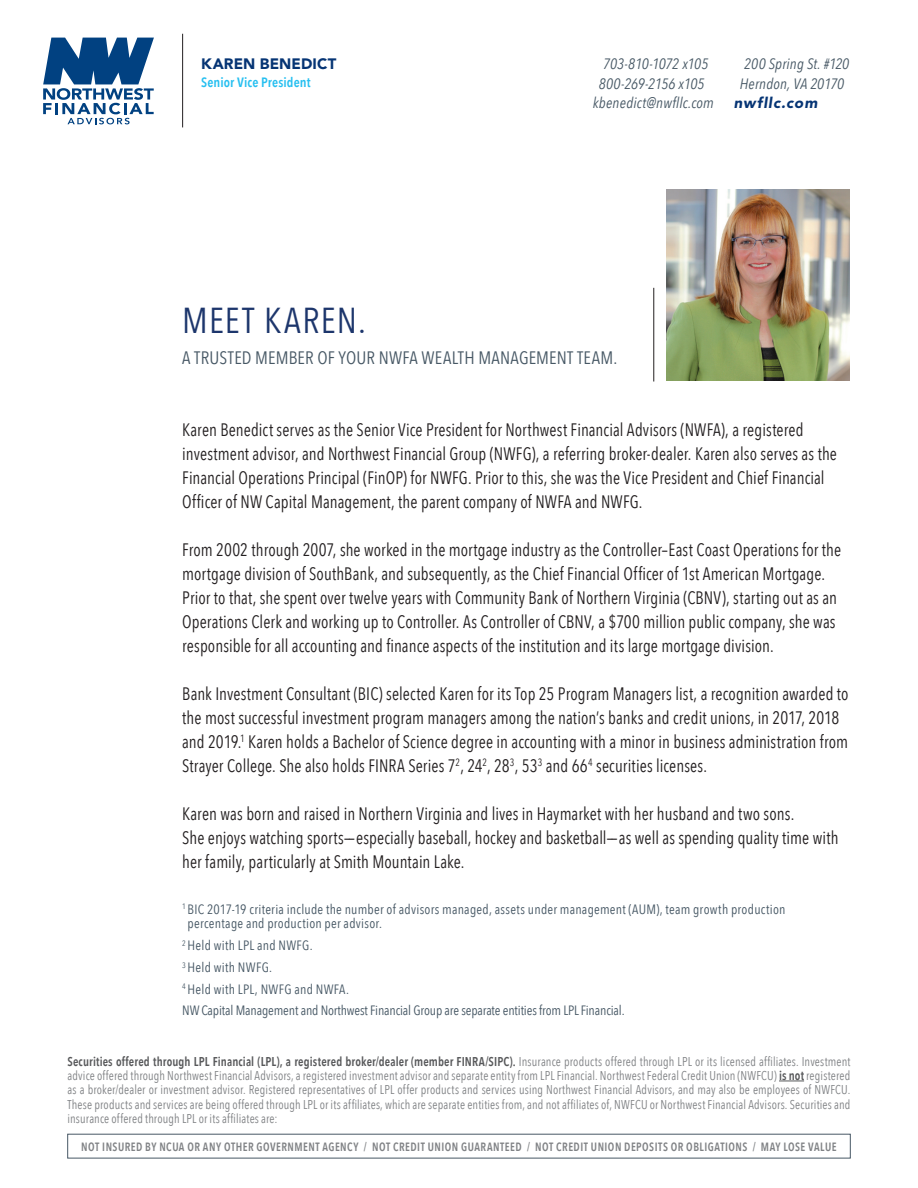
<style>
.page{position:relative;width:918px;height:1188px;background:#fff}
.page>*{position:absolute;margin:0;border:0;box-sizing:border-box;transform-origin:0 0}
.t1{font:36px "Avenir Next Condensed";letter-spacing:.035em;color:#1d366c}
.t2{font:18px/24px "Avenir Next Condensed";letter-spacing:.005em;color:#231f20;scale:.93 1}
.t3{font:18px "Avenir Next Condensed";letter-spacing:.01em;color:#475865}
.t4{font:italic 15px/19.5px "Avenir Next Condensed";letter-spacing:.01em;color:#475865;text-align:center}
.t5{font:900 15px "Avenir";letter-spacing:.005em;color:#053474}
.t6{font:italic 900 15px "Avenir";letter-spacing:.065em;color:#053474}
.t7{font:13.5px/21.8px "Avenir Next Condensed";letter-spacing:-.01em;color:#475865}
.t8{font:13.5px/15px "Avenir Next Condensed";letter-spacing:.015em;color:#475865}
.t9{font:600 13.5px "Avenir Next Condensed";letter-spacing:.01em;color:#26bff0}
.t10{font:12.75px/14.2px "Avenir Next Condensed";letter-spacing:.015em;color:#808285;text-align:justify;scale:.94 1}
.t11{font:600 12px "Avenir Next Condensed";letter-spacing:.045em;color:#808285;scale:.92 1}
.s1{font-weight:600;color:#57585a}
</style>
<div class="page">
<hr style="left:182px;top:34px;width:1px;height:93px;background:#231f20">
<svg style="left:43px;top:38px;width:111px;height:86px"></svg>
<svg style="left:779px;top:1081px;width:25px;height:1px"></svg>
<div style="left:68px;top:1134px;width:782px;height:24px;border:1px solid #475865"></div>
<img style="left:667px;top:189px;width:182px;height:192px">
<hr style="left:653px;top:288px;width:1px;height:94px;background:#231f20">
<p class="t5" style="left:201px;top:55px;width:137px">KAREN BENEDICT</p>
<p class="t9" style="left:201px;top:71px;width:111px">Senior Vice President</p>
<p class="t4" style="left:593px;top:54px;width:123px">703-810-1072 x105<br>800-269-2156 x105 kbenedict@nwfllc.com</p>
<p class="t4" style="left:740px;top:54px;width:111px">200 Spring St. #120<br>Herndon, VA 20170</p>
<p class="t6" style="left:734px;top:94px;width:85px">nwfllc.com</p>
<h1 class="t1" style="left:182px;top:290px;width:185px">MEET KAREN.</h1>
<p class="t3" style="left:182px;top:342px;width:437px">A TRUSTED MEMBER OF YOUR NWFA WEALTH MANAGEMENT TEAM.</p>
<p class="t2" style="left:182px;top:417px;width:706px">Karen Benedict serves as the Senior Vice President for Northwest Financial Advisors (NWFA), a registered investment advisor, and Northwest Financial Group (NWFG), a referring broker-dealer. Karen also serves as the Financial Operations Principal (FinOP) for NWFG. Prior to this, she was the Vice President and Chief Financial Officer of NW Capital Management, the parent company of NWFA and NWFG.</p>
<p class="t2" style="left:182px;top:537px;width:710px">From 2002 through 2007, she worked in the mortgage industry as the Controller–East Coast Operations for the mortgage division of SouthBank, and subsequently, as the Chief Financial Officer of 1st American Mortgage.<br>Prior to that, she spent over twelve years with Community Bank of Northern Virginia (CBNV), starting out as an Operations Clerk and working up to Controller. As Controller of CBNV, a $700 million public company, she was responsible for all accounting and finance aspects of the institution and its large mortgage division.</p>
<p class="t2" style="left:182px;top:681px;width:718px">Bank Investment Consultant (BIC) selected Karen for its Top 25 Program Managers list, a recognition awarded to the most successful investment program managers among the nation’s banks and credit unions, in 2017, 2018 and 2019.<sup>1</sup> Karen holds a Bachelor of Science degree in accounting with a minor in business administration from Strayer College. She also holds FINRA Series 7<sup>2</sup>, 24<sup>2</sup>, 28<sup>3</sup>, 53<sup>3</sup> and 66<sup>4</sup> securities licenses.</p>
<p class="t2" style="left:182px;top:801px;width:707px">Karen was born and raised in Northern Virginia and lives in Haymarket with her husband and two sons.<br>She enjoys watching sports–– especially baseball, hockey and basketball–– as well as spending quality time with her family, particularly at Smith Mountain Lake.</p>
<p class="t8" style="left:188px;top:901px;width:599px;text-indent:-5px"><sup>1</sup> BIC 2017-19 criteria include the number of advisors managed, assets under management (AUM), team growth production percentage and production per advisor.</p>
<p class="t7" style="left:182px;top:934px;width:444px"><sup>2</sup> Held with LPL and NWFG.<br><sup>3</sup> Held with NWFG.<br><sup>4</sup> Held with LPL, NWFG and NWFA.<br>NW Capital Management and Northwest Financial Group are separate entities from LPL Financial.</p>
<p class="t10" style="left:67px;top:1054px;width:835px"><span class="s1">Securities offered through LPL Financial (LPL), a registered broker/dealer (member FINRA/SIPC).</span> Insurance products offered through LPL or its licensed affiliates. Investment advice offered through Northwest Financial Advisors, a registered investment advisor and separate entity from LPL Financial. Northwest Federal Credit Union (NWFCU) <span class="s1">is not</span> registered as a broker/dealer or investment advisor. Registered representatives of LPL offer products and services using Northwest Financial Advisors, and may also be employees of NWFCU.<br>These products and services are being offered through LPL or its affiliates, which are separate entities from, and not affiliates of, NWFCU or Northwest Financial Advisors. Securities and insurance offered through LPL or its affiliates are:</p>
<p class="t11" style="left:81px;top:1136px;width:823px">NOT INSURED BY NCUA OR ANY OTHER GOVERNMENT AGENCY / NOT CREDIT UNION GUARANTEED / NOT CREDIT UNION DEPOSITS OR OBLIGATIONS / MAY LOSE VALUE</p>
</div>
